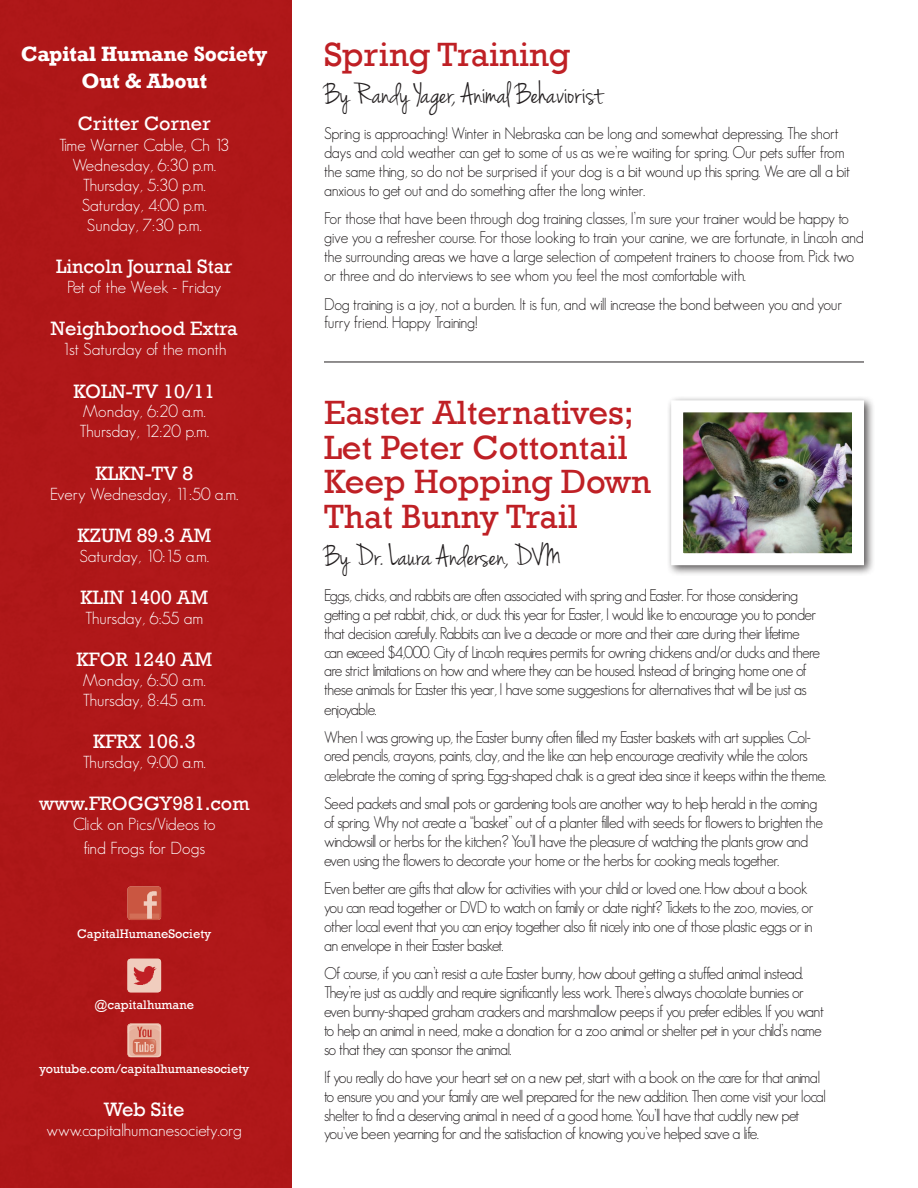
<style>
.page{position:relative;width:918px;height:1188px;background:#fff}
.page>*{position:absolute;margin:0;border:0;box-sizing:border-box;transform-origin:0 0}
.t1{font:34.5px/34.5px "Rockwell";color:#bf2025}
.t2{font:31.5px "Jenna Sue";color:#231f20}
.t3{font:700 21.3px/27px "Rockwell";letter-spacing:-.01em;color:#fff;text-align:center}
.t4{font:19.95px "Rockwell";color:#fff}
.t5{font:300 17.1px/20px "Geosans";color:#fff;text-align:center}
.t6{font:300 16.5px/18.9px "Geosans";letter-spacing:-.04em;color:#231f20;scale:.95 1}
.t7{font:300 16.5px/19px "Geosans";letter-spacing:-.02em;color:#231f20;scale:.95 1}
.t8{font:12.75px "Rockwell";color:#fff}
</style>
<div class="page">
<div style="left:0;top:0;width:292px;height:1188px;background:#af1719"></div>
<img style="left:127px;top:886px;width:34px;height:34px">
<img style="left:127px;top:959px;width:34px;height:33px">
<img style="left:127px;top:1024px;width:34px;height:33px">
<div style="left:666px;top:395px;width:209px;height:181px;background:#231f20;opacity:.75"></div>
<img style="left:684px;top:413px;width:167px;height:139px">
<div style="left:671px;top:400px;width:193px;height:165px;border:12px solid #fff"></div>
<hr style="left:324px;top:362px;width:540px;height:1px;background:#231f20">
<p class="t3" style="left:21px;top:40px;width:248px">Capital Humane Society<br>Out &amp; About</p>
<p class="t4" style="left:78px;top:112px;width:134px">Critter Corner</p>
<p class="t5" style="left:59px;top:136px;width:172px">Time Warner Cable, Ch 13<br>Wednesday, 6:30 p.m.<br>Thursday, 5:30 p.m.<br>Saturday, 4:00 p.m.<br>Sunday, 7:30 p.m.</p>
<p class="t4" style="left:56px;top:255px;width:178px">Lincoln Journal Star</p>
<p class="t5" style="left:67px;top:277px;width:156px">Pet of the Week - Friday</p>
<p class="t4" style="left:51px;top:317px;width:189px">Neighborhood Extra</p>
<p class="t5" style="left:62px;top:339px;width:166px">1st Saturday of the month</p>
<p class="t4" style="left:74px;top:379px;width:143px">KOLN-TV 10/11</p>
<p class="t5" style="left:80px;top:402px;width:131px;text-align:left">Monday, 6:20 a.m.<br>Thursday, 12:20 p.m.</p>
<p class="t4" style="left:95px;top:461px;width:99px">KLKN-TV 8</p>
<p class="t5" style="left:50px;top:484px;width:190px">Every Wednesday, 11:50 a.m.</p>
<p class="t4" style="left:77px;top:524px;width:135px">KZUM 89.3 AM</p>
<p class="t5" style="left:79px;top:546px;width:131px">Saturday, 10:15 a.m.</p>
<p class="t4" style="left:80px;top:586px;width:129px">KLIN 1400 AM</p>
<p class="t5" style="left:85px;top:608px;width:120px">Thursday, 6:55 am</p>
<p class="t4" style="left:76px;top:648px;width:137px">KFOR 1240 AM</p>
<p class="t5" style="left:83px;top:670px;width:124px;text-align:left">Monday, 6:50 a.m.<br>Thursday, 8:45 a.m.</p>
<p class="t4" style="left:93px;top:730px;width:104px">KFRX 106.3</p>
<p class="t5" style="left:83px;top:752px;width:125px">Thursday, 9:00 a.m.</p>
<p class="t4" style="left:39px;top:792px;width:212px">www.FROGGY981.com</p>
<p class="t5" style="left:73px;top:812px;width:144px;line-height:23.9px">Click on Pics/Videos to find Frogs for Dogs</p>
<p class="t8" style="left:77px;top:926px;width:136px">CapitalHumaneSociety</p>
<p class="t8" style="left:95px;top:997px;width:101px">@capitalhumane</p>
<p class="t8" style="left:39px;top:1062px;width:212px">youtube.com/capitalhumanesociety</p>
<p class="t4" style="left:104px;top:1097px;width:82px">Web Site</p>
<p class="t5" style="left:47px;top:1120px;width:197px">www.capitalhumanesociety.org</p>
<h1 class="t1" style="left:324px;top:37px;width:248px">Spring Training</h1>
<h2 class="t2" style="left:324px;top:76px;width:280px">By Randy Yager, Animal Behaviorist</h2>
<p class="t7" style="left:324px;top:124px;width:555px">Spring is approaching! Winter in Nebraska can be long and somewhat depressing. The short days and cold weather can get to some of us as we’re waiting for spring. Our pets suffer from the same thing, so do not be surprised if your dog is a bit wound up this spring. We are all a bit anxious to get out and do something after the long winter.</p>
<p class="t7" style="left:324px;top:209px;width:570px">For those that have been through dog training classes, I’m sure your trainer would be happy to give you a refresher course. For those looking to train your canine, we are fortunate, in Lincoln and the surrounding areas we have a large selection of competent trainers to choose from. Pick two or three and do interviews to see whom you feel the most comfortable with.</p>
<p class="t7" style="left:324px;top:294px;width:547px">Dog training is a joy, not a burden. It is fun, and will increase the bond between you and your furry friend. Happy Training!</p>
<h1 class="t1" style="left:324px;top:396px;width:328px">Easter Alternatives;<br>Let Peter Cottontail<br>Keep Hopping Down<br>That Bunny Trail</h1>
<h2 class="t2" style="left:324px;top:538px;width:239px">By Dr. Laura Andersen, DVM</h2>
<p class="t6" style="left:324px;top:586px;width:524px">Eggs, chicks, and rabbits are often associated with spring and Easter. For those considering getting a pet rabbit, chick, or duck this year for Easter, I would like to encourage you to ponder that decision carefully. Rabbits can live a decade or more and their care during their lifetime can exceed $4,000. City of Lincoln requires permits for owning chickens and/or ducks and there are strict limitations on how and where they can be housed. Instead of bringing home one of these animals for Easter this year, I have some suggestions for alternatives that will be just as enjoyable.</p>
<p class="t6" style="left:324px;top:727px;width:530px">When I was growing up, the Easter bunny often filled my Easter baskets with art supplies. Col&shy;ored pencils, crayons, paints, clay, and the like can help encourage creativity while the colors celebrate the coming of spring. Egg-shaped chalk is a great idea since it keeps within the theme.</p>
<p class="t6" style="left:324px;top:794px;width:527px">Seed packets and small pots or gardening tools are another way to help herald in the coming of spring. Why not create a “basket” out of a planter filled with seeds for flowers to brighten the windowsill or herbs for the kitchen? You’ll have the pleasure of watching the plants grow and even using the flowers to decorate your home or the herbs for cooking meals together.</p>
<p class="t6" style="left:324px;top:879px;width:517px">Even better are gifts that allow for activities with your child or loved one. How about a book you can read together or DVD to watch on family or date night? Tickets to the zoo, movies, or other local event that you can enjoy together also fit nicely into one of those plastic eggs or in an envelope in their Easter basket.</p>
<p class="t6" style="left:324px;top:964px;width:528px">Of course, if you can’t resist a cute Easter bunny, how about getting a stuffed animal instead.<br>They’re just as cuddly and require significantly less work. There’s always chocolate bunnies or even bunny-shaped graham crackers and marshmallow peeps if you prefer edibles. If you want to help an animal in need, make a donation for a zoo animal or shelter pet in your child’s name so that they can sponsor the animal.</p>
<p class="t6" style="left:324px;top:1068px;width:530px">If you really do have your heart set on a new pet, start with a book on the care for that animal to ensure you and your family are well prepared for the new addition. Then come visit your local shelter to find a deserving animal in need of a good home. You’ll have that cuddly new pet you’ve been yearning for and the satisfaction of knowing you’ve helped save a life.</p>
</div>
